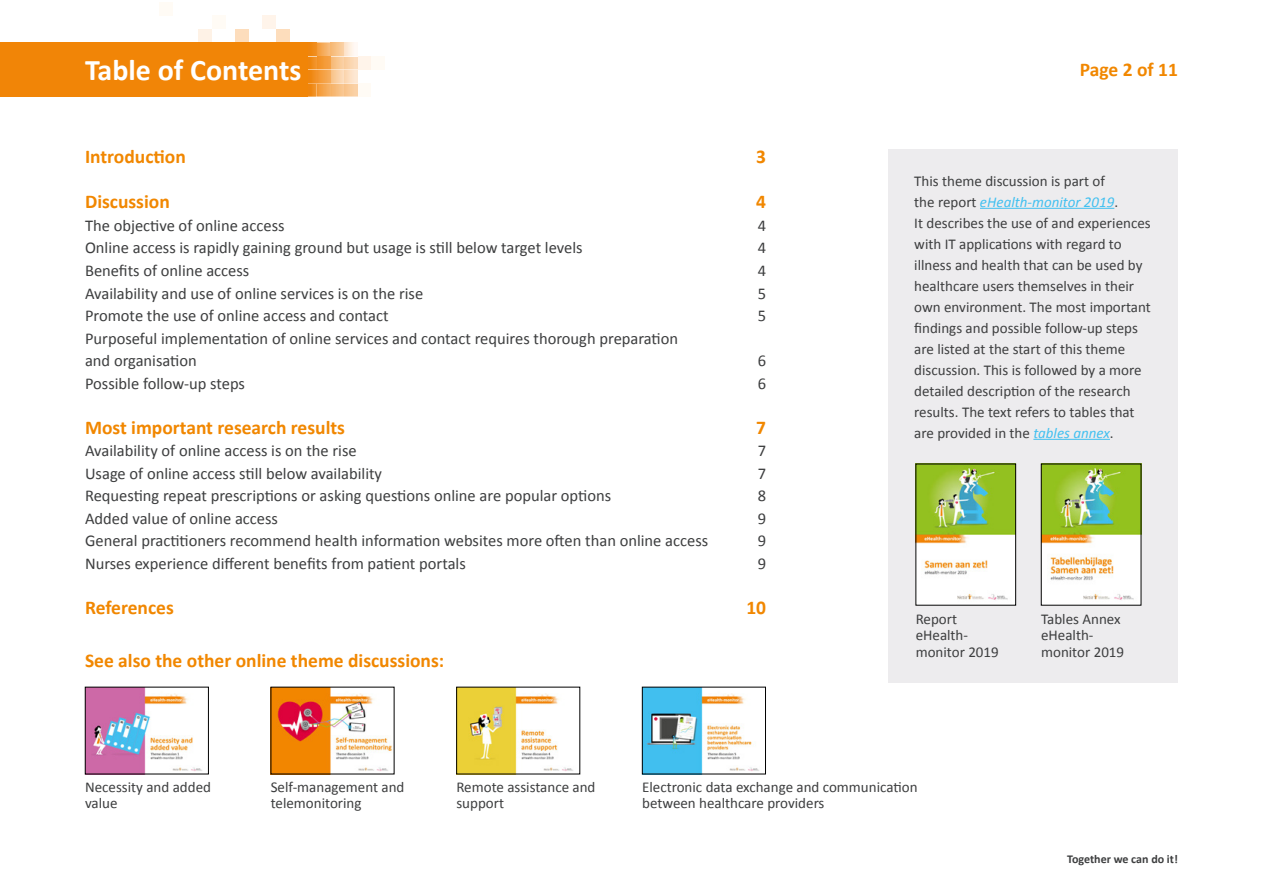
<style>
.page{position:relative;width:1263px;height:893px;background:#fff}
.page>*{position:absolute;margin:0;border:0;box-sizing:border-box;transform-origin:0 0}
.t1{font:700 30px "Calibri";color:#fff}
.t2{font:700 19.5px "Calibri";color:#f18700}
.t3{font:16.5px/22.5px "Calibri";color:#3d3e3f}
.t4{font:15px/21px "Calibri";color:#3d3e3f}
.t5{font:700 12px "Calibri";color:#3d3e3f}
.s1{font-style:italic;color:#41c0f0}
</style>
<div class="page">
<img style="left:87px;top:689px;width:115px;height:83px">
<div style="left:85px;top:687px;width:124px;height:87px;border:1px solid #000"></div>
<img style="left:458px;top:689px;width:115px;height:83px">
<img style="left:644px;top:689px;width:115px;height:83px">
<div style="left:642px;top:687px;width:124px;height:87px;border:1px solid #000"></div>
<img style="left:273px;top:689px;width:119px;height:83px">
<div style="left:371px;top:56px;width:13px;height:14px;background:#fffbf5"></div>
<div style="left:357px;top:83px;width:14px;height:14px;background:#fffbf5"></div>
<div style="left:357px;top:56px;width:14px;height:14px;background:#fff4ea"></div>
<img style="left:317px;top:83px;width:27px;height:14px">
<svg style="left:344px;top:42px;width:14px;height:55px"></svg>
<img style="left:330px;top:42px;width:14px;height:41px">
<svg style="left:317px;top:70px;width:13px;height:13px"></svg>
<img style="left:317px;top:56px;width:13px;height:14px">
<img style="left:307px;top:42px;width:10px;height:41px">
<div style="left:276px;top:29px;width:14px;height:13px;background:#fdddbc"></div>
<div style="left:235px;top:29px;width:14px;height:13px;background:#fdddbc"></div>
<div style="left:263px;top:15px;width:13px;height:14px;background:#fff4ea"></div>
<div style="left:199px;top:29px;width:13px;height:13px;background:#fef2e6"></div>
<div style="left:212px;top:15px;width:14px;height:14px;background:#fffbf5"></div>
<div style="left:159px;top:2px;width:13px;height:13px;background:#fffbf5"></div>
<div style="left:0;top:42px;width:307px;height:55px;background:#f18507"></div>
<div style="left:889px;top:149px;width:289px;height:533px;background:#edecee"></div>
<hr style="left:980px;top:208px;width:134px;height:1px;background:#41c0f0">
<hr style="left:1033px;top:439px;width:77px;height:1px;background:#41c0f0">
<img style="left:918px;top:466px;width:96px;height:137px">
<img style="left:1043px;top:466px;width:96px;height:137px">
<h1 class="t1" style="left:85px;top:49px;width:218px">Table of Contents</h1>
<p class="t2" style="left:85px;top:143px;width:102px">Introduction</p>
<p class="t2" style="left:756px;top:143px;width:11px">3</p>
<p class="t2" style="left:85px;top:188px;width:86px">Discussion</p>
<p class="t2" style="left:756px;top:188px;width:11px">4</p>
<p class="t3" style="left:85px;top:214px;width:201px">The objective of online access</p>
<p class="t3" style="left:758px;top:214px;width:10px">4</p>
<p class="t3" style="left:85px;top:236px;width:499px">Online access is rapidly gaining ground but usage is still below target levels</p>
<p class="t3" style="left:758px;top:236px;width:10px">4</p>
<p class="t3" style="left:85px;top:259px;width:166px">Benefits of online access</p>
<p class="t3" style="left:758px;top:259px;width:10px">4</p>
<p class="t3" style="left:85px;top:281px;width:340px">Availability and use of online services is on the rise</p>
<p class="t3" style="left:758px;top:281px;width:10px">5</p>
<p class="t3" style="left:85px;top:304px;width:305px">Promote the use of online access and contact</p>
<p class="t3" style="left:758px;top:304px;width:10px">5</p>
<p class="t3" style="left:85px;top:326px;width:595px">Purposeful implementation of online services and contact requires thorough preparation and organisation</p>
<p class="t3" style="left:758px;top:349px;width:10px">6</p>
<p class="t3" style="left:85px;top:371px;width:162px">Possible follow-up steps</p>
<p class="t3" style="left:758px;top:371px;width:10px">6</p>
<p class="t2" style="left:85px;top:413px;width:261px">Most important research results</p>
<p class="t2" style="left:756px;top:413px;width:11px">7</p>
<p class="t3" style="left:85px;top:439px;width:273px">Availability of online access is on the rise</p>
<p class="t3" style="left:758px;top:439px;width:10px">7</p>
<p class="t3" style="left:85px;top:461px;width:299px">Usage of online access still below availability</p>
<p class="t3" style="left:758px;top:461px;width:10px">7</p>
<p class="t3" style="left:85px;top:484px;width:528px">Requesting repeat prescriptions or asking questions online are popular options</p>
<p class="t3" style="left:758px;top:484px;width:10px">8</p>
<p class="t3" style="left:85px;top:506px;width:194px">Added value of online access</p>
<p class="t3" style="left:758px;top:506px;width:10px">9</p>
<p class="t3" style="left:85px;top:529px;width:625px">General practitioners recommend health information websites more often than online access</p>
<p class="t3" style="left:758px;top:529px;width:10px">9</p>
<p class="t3" style="left:85px;top:551px;width:382px">Nurses experience different benefits from patient portals</p>
<p class="t3" style="left:758px;top:551px;width:10px">9</p>
<p class="t2" style="left:85px;top:593px;width:90px">References</p>
<p class="t2" style="left:746px;top:593px;width:21px">10</p>
<p class="t2" style="left:85px;top:647px;width:361px">See also the other online theme discussions:</p>
<p class="t2" style="left:1080px;top:55px;width:100px">Page 2 of 11</p>
<p class="t4" style="left:914px;top:170px;width:238px">This theme discussion is part of<br>the report <span class="s1">eHealth-monitor 2019</span>.<br>It describes the use of and experiences with IT applications with regard to illness and health that can be used by healthcare users themselves in their own environment. The most important findings and possible follow-up steps are listed at the start of this theme discussion. This is followed by a more detailed description of the research results. The text refers to tables that are provided in the <span class="s1">tables annex</span>.</p>
<p class="t4" style="left:916px;top:610px;width:85px;line-height:16.5px">Report eHealth&shy;monitor 2019</p>
<p class="t4" style="left:1041px;top:610px;width:85px;line-height:16.5px">Tables Annex eHealth&shy;monitor 2019</p>
<p class="t4" style="left:271px;top:778px;width:135px;line-height:16.5px">Self-management and telemonitoring</p>
<p class="t4" style="left:642px;top:778px;width:277px;line-height:16.5px">Electronic data exchange and communication between healthcare providers</p>
<p class="t4" style="left:85px;top:778px;width:127px;line-height:16.5px">Necessity and added value</p>
<p class="t4" style="left:456px;top:778px;width:141px;line-height:16.5px">Remote assistance and support</p>
<p class="t5" style="left:1067px;top:850px;width:112px">Together we can do it!</p>
</div>
